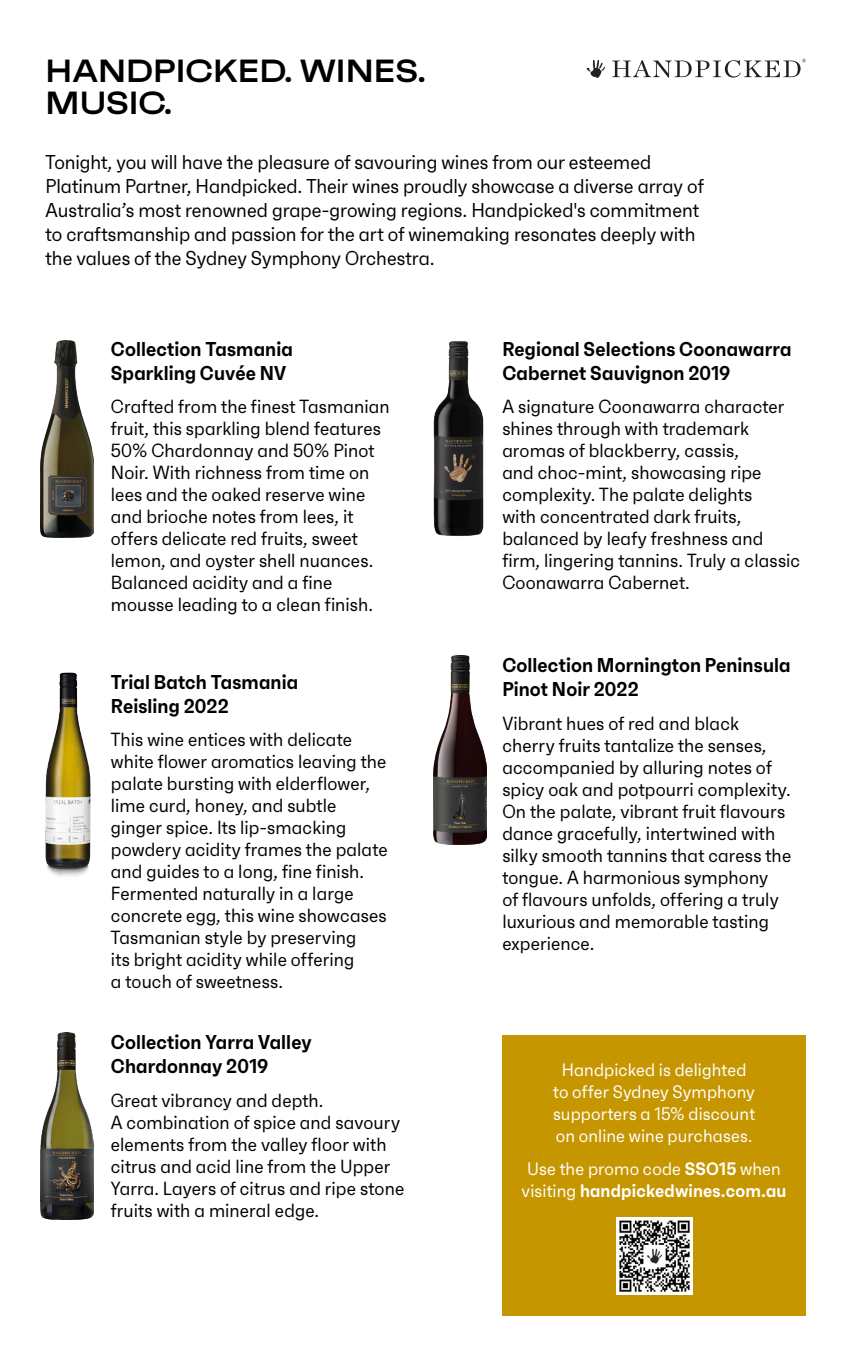
<style>
.page{position:relative;width:851px;height:1361px;background:#fff}
.page>*{position:absolute;margin:0;border:0;box-sizing:border-box;transform-origin:0 0}
.t1{font:600 expanded 32px/32px "Faktum";color:#000}
.t2{font:20px/24px "Faktum Con";color:#000}
.t3{font:600 20px/24px "Faktum Con";letter-spacing:.005em;color:#000}
.t4{font:19px/22px "Faktum Con";letter-spacing:.005em;color:#000}
.t5{font:18px/22px "Faktum Con";letter-spacing:.01em;color:#fff;text-align:center}
.s1{font-weight:600}
</style>
<div class="page">
<div style="left:502px;top:1035px;width:303px;height:280px;background:#c59600"></div>
<svg style="left:586px;top:60px;width:19px;height:18px"></svg>
<svg style="left:612px;top:59px;width:193px;height:19px"></svg>
<img style="left:40px;top:340px;width:54px;height:197px">
<img style="left:433px;top:341px;width:51px;height:195px">
<img style="left:433px;top:655px;width:53px;height:189px">
<img style="left:45px;top:672px;width:46px;height:204px">
<img style="left:40px;top:1032px;width:54px;height:187px">
<img style="left:616px;top:1217px;width:76px;height:77px">
<h1 class="t1" style="left:46px;top:54px;width:382px">HANDPICKED. WINES.<br>MUSIC.</h1>
<p class="t2" style="left:46px;top:149px;width:659px">Tonight, you will have the pleasure of savouring wines from our esteemed Platinum Partner, Handpicked. Their wines proudly showcase a diverse array of Australia’s most renowned grape-growing regions. Handpicked's commitment to craftsmanship and passion for the art of winemaking resonates deeply with the values of the Sydney Symphony Orchestra.</p>
<p class="t3" style="left:111px;top:336px;width:183px">Collection Tasmania<br>Sparkling Cuvée NV</p>
<p class="t4" style="left:111px;top:395px;width:280px">Crafted from the finest Tasmanian fruit, this sparkling blend features<br>50% Chardonnay and 50% Pinot<br>Noir. With richness from time on lees and the oaked reserve wine and brioche notes from lees, it offers delicate red fruits, sweet lemon, and oyster shell nuances.<br>Balanced acidity and a fine mousse leading to a clean finish.</p>
<p class="t3" style="left:111px;top:669px;width:189px">Trial Batch Tasmania<br>Reisling 2022</p>
<p class="t4" style="left:111px;top:728px;width:278px">This wine entices with delicate white flower aromatics leaving the palate bursting with elderflower, lime curd, honey, and subtle ginger spice. Its lip-smacking powdery acidity frames the palate and guides to a long, fine finish.<br>Fermented naturally in a large concrete egg, this wine showcases<br>Tasmanian style by preserving<br>its bright acidity while offering<br>a touch of sweetness.</p>
<p class="t3" style="left:111px;top:1030px;width:202px">Collection Yarra Valley<br>Chardonnay 2019</p>
<p class="t4" style="left:111px;top:1089px;width:295px">Great vibrancy and depth.<br>A combination of spice and savoury elements from the valley floor with citrus and acid line from the Upper<br>Yarra. Layers of citrus and ripe stone fruits with a mineral edge.</p>
<p class="t3" style="left:502px;top:336px;width:291px">Regional Selections Coonawarra<br>Cabernet Sauvignon 2019</p>
<p class="t4" style="left:502px;top:395px;width:299px">A signature Coonawarra character shines through with trademark aromas of blackberry, cassis,<br>and choc-mint, showcasing ripe complexity. The palate delights<br>with concentrated dark fruits, balanced by leafy freshness and firm, lingering tannins. Truly a classic<br>Coonawarra Cabernet.</p>
<p class="t3" style="left:502px;top:653px;width:290px">Collection Mornington Peninsula<br>Pinot Noir 2022</p>
<p class="t4" style="left:502px;top:712px;width:290px">Vibrant hues of red and black cherry fruits tantalize the senses, accompanied by alluring notes of spicy oak and potpourri complexity.<br>On the palate, vibrant fruit flavours dance gracefully, intertwined with silky smooth tannins that caress the tongue. A harmonious symphony<br>of flavours unfolds, offering a truly luxurious and memorable tasting experience.</p>
<p class="t5" style="left:553px;top:1058px;width:203px">Handpicked is delighted to offer Sydney Symphony supporters a 15% discount on online wine purchases.</p>
<p class="t5" style="left:521px;top:1158px;width:266px">Use the promo code <span class="s1">SSO15</span> when visiting <span class="s1">handpickedwines.com.au</span></p>
</div>
